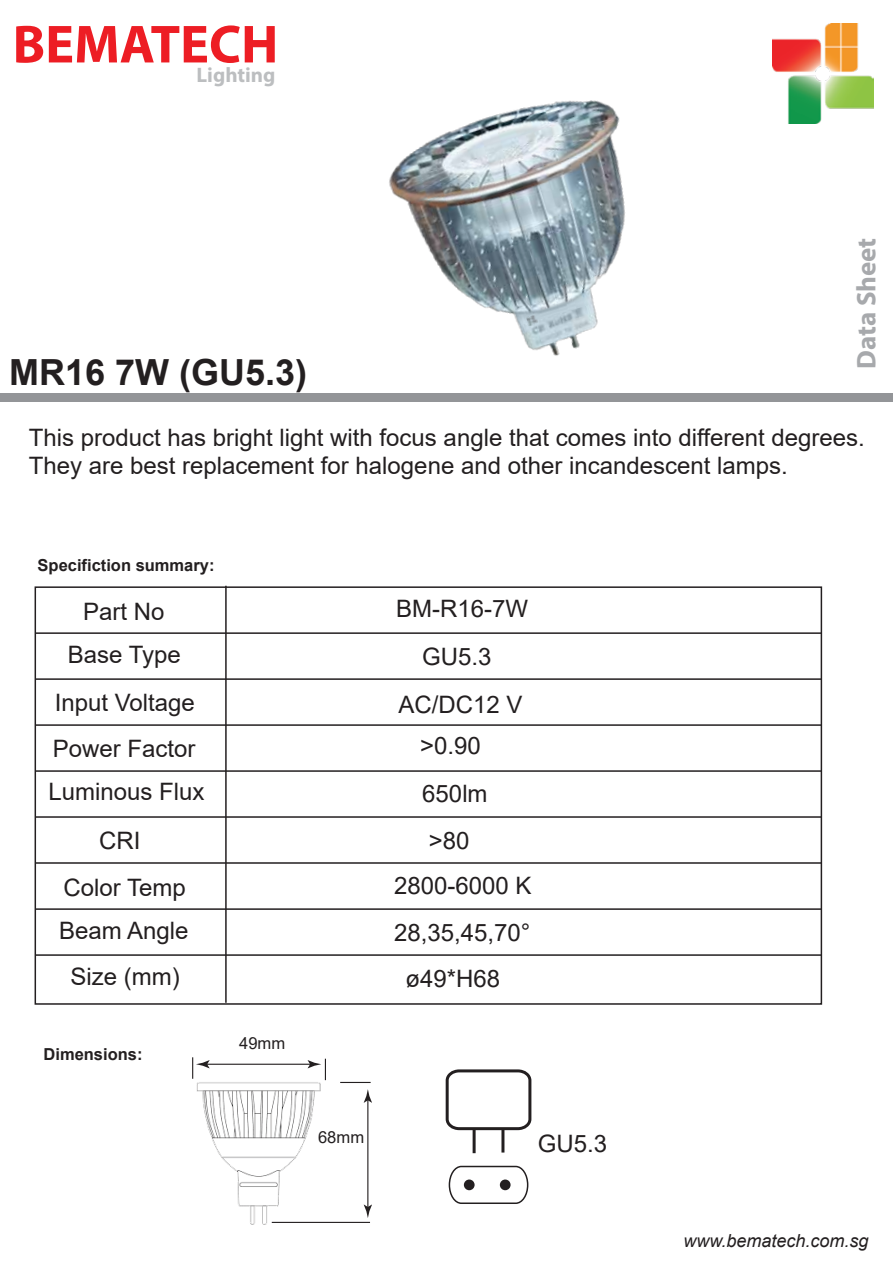
<style>
.page{position:relative;width:893px;height:1263px;background:#fff}
.page>*{position:absolute;margin:0;border:0;box-sizing:border-box;transform-origin:0 0}
.t1{font:700 54px "Myriad Pro";color:#ed1d24}
.t2{font:700 36px "Arial";color:#231f20}
.t3{font:700 27px "Myriad Pro";color:#a7a9ac}
.t4{font:24px/28.8px "Arial";color:#231f20}
.t5{font:700 21px "Myriad Pro";color:#bcbec0}
.t6{font:italic 18px "Arial";color:#231f20}
.t7{font:16.65px "Arial";color:#231f20}
.t8{font:700 16.5px "Arial";color:#231f20}
</style>
<div class="page">
<img style="left:772px;top:23px;width:101px;height:101px">
<div style="left:0;top:393px;width:893px;height:9px;background:#939598"></div>
<div style="left:35px;top:586px;width:787px;height:419px;border:2px solid #231f20"></div>
<hr style="left:35px;top:954px;width:786px;height:2px;background:#231f20">
<hr style="left:35px;top:908px;width:786px;height:2px;background:#231f20">
<hr style="left:35px;top:862px;width:786px;height:2px;background:#231f20">
<hr style="left:35px;top:816px;width:786px;height:2px;background:#231f20">
<hr style="left:35px;top:770px;width:786px;height:2px;background:#231f20">
<hr style="left:35px;top:724px;width:786px;height:2px;background:#231f20">
<hr style="left:35px;top:678px;width:786px;height:2px;background:#231f20">
<hr style="left:35px;top:632px;width:786px;height:2px;background:#231f20">
<hr style="left:225px;top:586px;width:2px;height:417px;background:#231f20">
<hr style="left:205px;top:1064px;width:107px;height:1px;background:#231f20">
<hr style="left:367px;top:1098px;width:1px;height:111px;background:#231f20">
<svg style="left:364px;top:1204px;width:8px;height:14px"></svg>
<svg style="left:364px;top:1089px;width:8px;height:14px"></svg>
<hr style="left:272px;top:1222px;width:98px;height:1px;background:#231f20">
<hr style="left:340px;top:1082px;width:31px;height:1px;background:#231f20">
<svg style="left:308px;top:1059px;width:18px;height:8px"></svg>
<svg style="left:192px;top:1057px;width:18px;height:10px"></svg>
<svg style="left:448px;top:1165px;width:81px;height:39px"></svg>
<div style="left:500px;top:1179px;width:11px;height:11px;background:#231f20;border-radius:50%"></div>
<div style="left:464px;top:1179px;width:11px;height:11px;background:#231f20;border-radius:50%"></div>
<hr style="left:473px;top:1127px;width:3px;height:26px;background:#231f20">
<hr style="left:501px;top:1126px;width:3px;height:26px;background:#231f20">
<svg style="left:445px;top:1069px;width:87px;height:63px"></svg>
<img style="left:192px;top:1067px;width:172px;height:158px">
<img style="left:389px;top:100px;width:236px;height:256px">
<svg style="left:526px;top:315px;width:12px;height:11px"></svg>
<h1 class="t1" style="left:13px;top:9px;width:267px">BEMATECH</h1>
<p class="t5" style="left:197px;top:61px;width:81px">Lighting</p>
<h2 class="t2" style="left:9px;top:347px;width:300px">MR16 7W (GU5.3)</h2>
<p class="t3" style="left:849px;top:369px;width:133px;rotate:-90deg">Data Sheet</p>
<p class="t4" style="left:29px;top:423px;width:838px">This product has bright light with focus angle that comes into different degrees.<br>They are best replacement for halogene and other incandescent lamps.</p>
<p class="t8" style="left:38px;top:553px;width:178px">Specifiction summary:</p>
<p class="t4" style="left:83px;top:597px;width:83px">Part No</p>
<p class="t4" style="left:396px;top:594px;width:133px">BM-R16-7W</p>
<p class="t4" style="left:68px;top:640px;width:114px">Base Type</p>
<p class="t4" style="left:422px;top:642px;width:71px">GU5.3</p>
<p class="t4" style="left:55px;top:688px;width:142px">Input Voltage</p>
<p class="t4" style="left:398px;top:690px;width:126px">AC/DC12 V</p>
<p class="t4" style="left:53px;top:734px;width:144px">Power Factor</p>
<p class="t4" style="left:420px;top:731px;width:62px">&gt;0.90</p>
<p class="t4" style="left:48px;top:777px;width:158px">Luminous Flux</p>
<p class="t4" style="left:422px;top:779px;width:67px">650lm</p>
<p class="t4" style="left:99px;top:825px;width:43px">CRI</p>
<p class="t4" style="left:429px;top:825px;width:42px">&gt;80</p>
<p class="t4" style="left:64px;top:873px;width:124px">Color Temp</p>
<p class="t4" style="left:394px;top:870px;width:139px">2800-6000 K</p>
<p class="t4" style="left:59px;top:916px;width:131px">Beam Angle</p>
<p class="t4" style="left:394px;top:918px;width:138px">28,35,45,70°</p>
<p class="t4" style="left:71px;top:962px;width:111px">Size (mm)</p>
<p class="t4" style="left:405px;top:964px;width:96px">ø49*H68</p>
<p class="t8" style="left:44px;top:1043px;width:101px">Dimensions:</p>
<p class="t7" style="left:239px;top:1032px;width:48px">49mm</p>
<p class="t7" style="left:318px;top:1126px;width:48px">68mm</p>
<p class="t4" style="left:538px;top:1129px;width:71px">GU5.3</p>
<p class="t6" style="left:684px;top:1229px;width:187px">www.bematech.com.sg</p>
</div>
